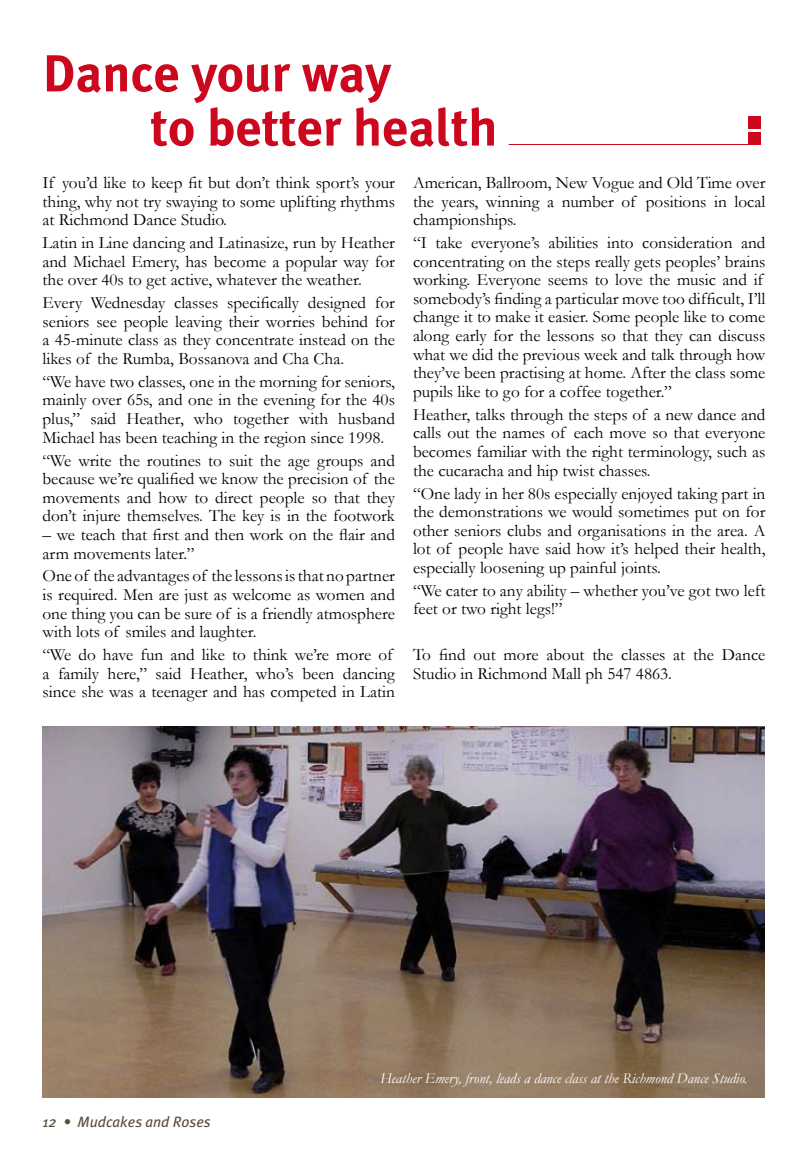
<style>
.page{position:relative;width:808px;height:1149px;background:#fff}
.page>*{position:absolute;margin:0;border:0;box-sizing:border-box;transform-origin:0 0}
.t1{font:700 51.9px/54.2px "Meta Plus";color:#cc071e}
.t2{font:17.25px/18.6px "Garamond";color:#000;text-align:justify}
.t3{font:italic 15px "Garamond";color:#fff}
.t4{font:italic 15px "Meta Plus";color:#5c4d3b}
</style>
<div class="page">
<img style="left:42px;top:726px;width:722px;height:371px">
<hr style="left:509px;top:144px;width:252px;height:1px;background:#cc071e">
<div style="left:748px;top:132px;width:13px;height:12px;background:#cc071e"></div>
<div style="left:748px;top:116px;width:13px;height:12px;background:#cc071e"></div>
<h1 class="t1" style="left:151px;top:46px;width:348px;text-indent:-108px">Dance your way<br>to better health</h1>
<p class="t2" style="left:43px;top:173px;width:354px">If you’d like to keep fit but don’t think sport’s your thing, why not try swaying to some uplifting rhythms at Richmond Dance Studio.</p>
<p class="t2" style="left:43px;top:233px;width:354px">Latin in Line dancing and Latinasize, run by Heather and Michael Emery, has become a popular way for the over 40s to get active, whatever the weather.</p>
<p class="t2" style="left:43px;top:293px;width:354px">Every Wednesday classes specifically designed for seniors see people leaving their worries behind for a 45-minute class as they concentrate instead on the likes of the Rumba, Bossanova and Cha Cha.</p>
<p class="t2" style="left:43px;top:372px;width:354px">“We have two classes, one in the morning for seniors, mainly over 65s, and one in the evening for the 40s plus,” said Heather, who together with husband Michael has been teaching in the region since 1998.</p>
<p class="t2" style="left:43px;top:450px;width:354px">“We write the routines to suit the age groups and because we’re qualified we know the precision of the movements and how to direct people so that they don’t injure themselves. The key is in the footwork</p>
<p class="t2" style="left:43px;top:525px;width:354px">– we teach that first and then work on the flair and arm movements later.”</p>
<p class="t2" style="left:43px;top:566px;width:354px">One of the advantages of the lessons is that no partner is required. Men are just as welcome as women and one thing you can be sure of is a friendly atmosphere with lots of smiles and laughter.</p>
<p class="t2" style="left:43px;top:645px;width:354px;text-align:left">“We do have fun and like to think we’re more of a family here,” said Heather, who’s been dancing since she was a teenager and has competed in Latin</p>
<p class="t2" style="left:413px;top:173px;width:354px">American, Ballroom, New Vogue and Old Time over the years, winning a number of positions in local championships.</p>
<p class="t2" style="left:413px;top:233px;width:354px;text-align:left">“I take everyone’s abilities into consideration and concentrating on the steps really gets peoples’ brains working. Everyone seems to love the music and if somebody’s finding a particular move too difficult, I’ll change it to make it easier. Some people like to come along early for the lessons so that they can discuss what we did the previous week and talk through how they’ve been practising at home. After the class some pupils like to go for a coffee together.”</p>
<p class="t2" style="left:413px;top:405px;width:354px">Heather, talks through the steps of a new dance and calls out the names of each move so that everyone becomes familiar with the right terminology, such as the cucaracha and hip twist chasses.</p>
<p class="t2" style="left:413px;top:483px;width:354px">“One lady in her 80s especially enjoyed taking part in the demonstrations we would sometimes put on for other seniors clubs and organisations in the area. A lot of people have said how it’s helped their health, especially loosening up painful joints.</p>
<p class="t2" style="left:413px;top:580px;width:354px">“We cater to any ability – whether you’ve got two left feet or two right legs!”</p>
<p class="t2" style="left:413px;top:645px;width:354px">To find out more about the classes at the Dance<br>Studio in Richmond Mall ph 547 4863.</p>
<p class="t4" style="left:43px;top:1112px;width:170px">12 • Mudcakes and Roses</p>
<p class="t3" style="left:380px;top:1069px;width:369px">Heather Emery, front, leads a dance class at the Richmond Dance Studio.</p>
</div>
